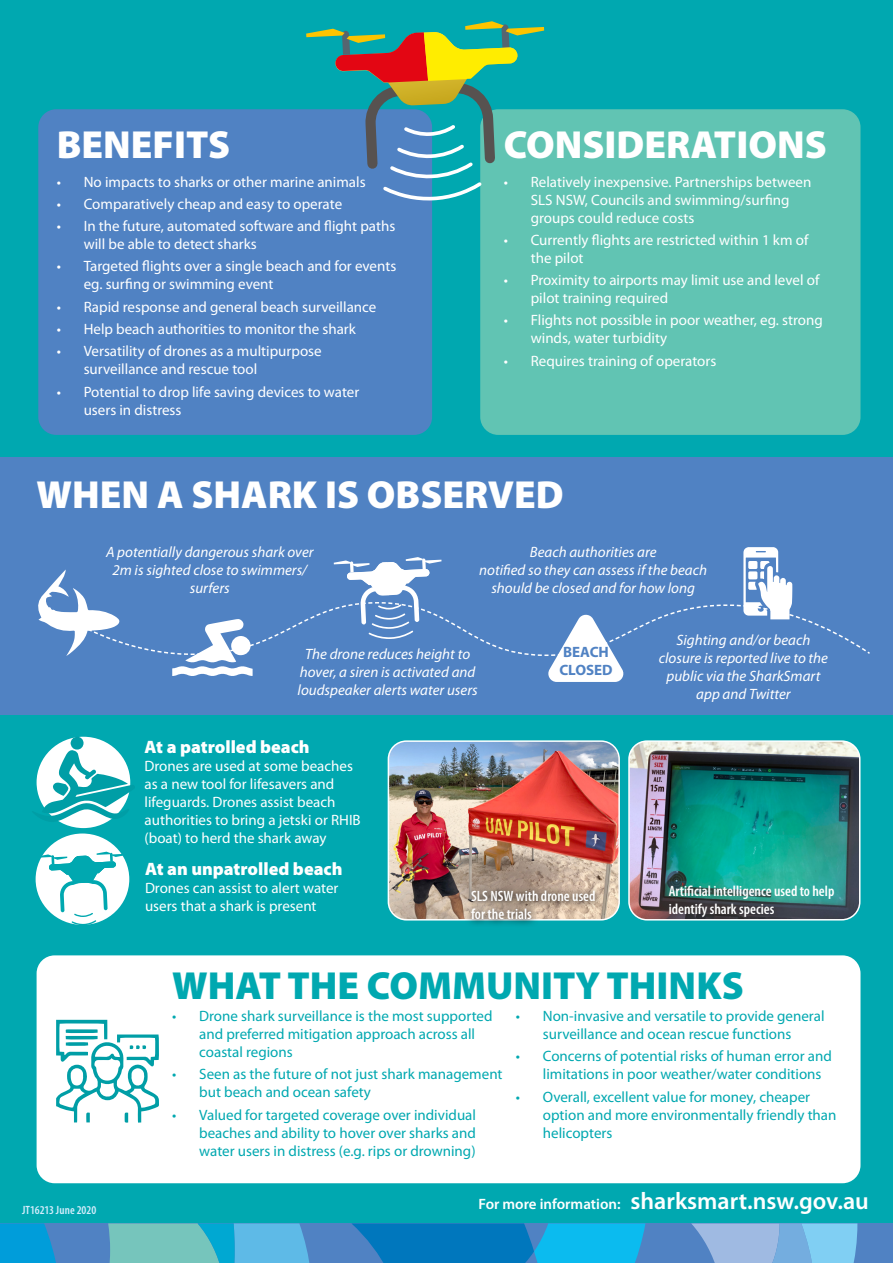
<style>
.page{position:relative;width:893px;height:1263px;background:#00a8b0}
.page>*{position:absolute;margin:0;border:0;box-sizing:border-box;transform-origin:0 0}
.t1{font:900 39.3px "Myriad Pro";color:#fff}
.t2{font:900 39.3px "Myriad Pro";color:#00a8b0}
.t3{font:600 24px "Myriad Pro";color:#fff}
.t4{font:900 18px "Myriad Pro";color:#fff}
.t5{font:15px/18px "Myriad Pro";color:#fff}
.t6{font:15px/18px "Myriad Pro";color:#00a8b0}
.t7{font:italic 15px/18px "Myriad Pro";color:#fff;text-align:center}
.t8{font:600 condensed 15px/18px "Myriad Pro";color:#fff}
.t9{font:700 15px/18px "Myriad Pro";color:#5082c3}
.t10{font:600 condensed 12px "Myriad Pro";color:#d4edfc}
.s1{font-size:15px}
</style>
<div class="page">
<div style="left:38px;top:109px;width:394px;height:326px;background:#5082c3;border-radius:18px"></div>
<div style="left:480px;top:109px;width:380px;height:326px;background:#61c4b3;border-radius:18px"></div>
<div style="left:0;top:1223px;width:893px;height:40px;background:#5082c3"></div>
<svg style="left:0;top:1223px;width:56px;height:40px;background:#089ad7"></svg>
<svg style="left:351px;top:1223px;width:294px;height:40px;background:#0d8fce"></svg>
<svg style="left:108px;top:1223px;width:202px;height:40px;background:#5ebacd"></svg>
<svg style="left:691px;top:1223px;width:166px;height:40px;background:#86b8e3"></svg>
<img style="left:629px;top:743px;width:231px;height:177px">
<div style="left:628px;top:740px;width:232px;height:180px;border:2px solid #fff;border-radius:18px"></div>
<img style="left:388px;top:743px;width:231px;height:177px">
<div style="left:388px;top:740px;width:232px;height:180px;border:2px solid #fff;border-radius:18px"></div>
<div style="left:36px;top:833px;width:93px;height:92px;background:#fff;border-radius:50%"></div>
<div style="left:37px;top:737px;width:93px;height:91px;background:#fff;border-radius:50%"></div>
<svg style="left:36px;top:737px;width:95px;height:85px"></svg>
<div style="left:37px;top:955px;width:823px;height:228px;background:#fff;border-radius:18px"></div>
<svg style="left:56px;top:1020px;width:103px;height:102px"></svg>
<div style="left:0;top:457px;width:893px;height:257px;background:#5082c3"></div>
<svg style="left:38px;top:547px;width:831px;height:135px"></svg>
<svg style="left:38px;top:852px;width:88px;height:73px"></svg>
<svg style="left:306px;top:21px;width:238px;height:182px"></svg>
<svg style="left:464px;top:883px;width:139px;height:42px;background:#9c9d8f"></svg>
<p class="t1" style="left:57px;top:118px;width:175px">BENEFITS</p>
<p class="t1" style="left:504px;top:118px;width:325px">CONSIDERATIONS</p>
<p class="t5" style="left:57px;top:172px;width:310px">• No impacts to sharks or other marine animals</p>
<p class="t5" style="left:57px;top:195px;width:287px">• Comparatively cheap and easy to operate</p>
<p class="t5" style="left:84px;top:217px;width:313px;text-indent:-27px">• In the future, automated software and flight paths will be able to detect sharks</p>
<p class="t5" style="left:84px;top:257px;width:314px;text-indent:-27px">• Targeted flights over a single beach and for events eg. surfing or swimming event</p>
<p class="t5" style="left:57px;top:297px;width:321px">• Rapid response and general beach surveillance</p>
<p class="t5" style="left:57px;top:320px;width:301px">• Help beach authorities to monitor the shark</p>
<p class="t5" style="left:84px;top:342px;width:240px;text-indent:-27px">• Versatility of drones as a multipurpose surveillance and rescue tool</p>
<p class="t5" style="left:84px;top:382px;width:277px;text-indent:-27px">• Potential to drop life saving devices to water users in distress</p>
<p class="t5" style="left:531px;top:172px;width:282px;text-indent:-27px">• Relatively inexpensive. Partnerships between<br>SLS NSW, Councils and swimming/surfing groups could reduce costs</p>
<p class="t5" style="left:531px;top:231px;width:279px;text-indent:-27px">• Currently flights are restricted within 1 km of the pilot</p>
<p class="t5" style="left:531px;top:271px;width:290px;text-indent:-27px">• Proximity to airports may limit use and level of pilot training required</p>
<p class="t5" style="left:531px;top:311px;width:293px;text-indent:-27px">• Flights not possible in poor weather, eg. strong winds, water turbidity</p>
<p class="t5" style="left:504px;top:351px;width:214px">• Requires training of operators</p>
<p class="t1" style="left:37px;top:468px;width:529px">WHEN A SHARK IS OBSERVED</p>
<p class="t7" style="left:106px;top:542px;width:209px">A potentially dangerous shark over<br>2m is sighted close to swimmers/ surfers</p>
<p class="t7" style="left:479px;top:542px;width:229px">Beach authorities are<br>notified so they can assess if the beach should be closed and for how long</p>
<p class="t7" style="left:659px;top:631px;width:171px">Sighting and/or beach closure is reported live to the public via the SharkSmart app and Twitter</p>
<p class="t9" style="left:559px;top:642px;width:55px">BEACH<br>CLOSED</p>
<p class="t7" style="left:298px;top:644px;width:182px">The drone reduces height to hover, a siren is activated and loudspeaker alerts water users</p>
<p class="t4" style="left:145px;top:735px;width:167px">At a patrolled beach</p>
<p class="t5" style="left:145px;top:757px;width:218px">Drones are used at some beaches as a new tool for lifesavers and lifeguards. Drones assist beach authorities to bring a jetski or RHIB (boat) to herd the shark away</p>
<p class="t4" style="left:145px;top:857px;width:199px">At an unpatrolled beach</p>
<p class="t5" style="left:145px;top:878px;width:195px">Drones can assist to alert water users that a shark is present</p>
<p class="t8" style="left:471px;top:887px;width:126px">SLS NSW with drone used for the trials</p>
<p class="t8" style="left:669px;top:882px;width:167px">Artificial intelligence used to help identify shark species</p>
<p class="t10" style="left:22px;top:1202px;width:76px">JT16213 June 2020</p>
<p class="t2" style="left:172px;top:959px;width:573px">WHAT THE COMMUNITY THINKS</p>
<p class="t6" style="left:199px;top:1007px;width:295px;text-indent:-27px">• Drone shark surveillance is the most supported and preferred mitigation approach across all coastal regions</p>
<p class="t6" style="left:199px;top:1065px;width:305px;text-indent:-27px">• Seen as the future of not just shark management but beach and ocean safety</p>
<p class="t6" style="left:199px;top:1105px;width:278px;text-align:justify;text-indent:-27px">• Valued for targeted coverage over individual beaches and ability to hover over sharks and water users in distress (e.g. rips or drowning)</p>
<p class="t6" style="left:516px;top:1007px;width:310px;text-align:center">• Non-invasive and versatile to provide general surveillance and ocean rescue functions</p>
<p class="t6" style="left:543px;top:1047px;width:291px;text-indent:-27px">• Concerns of potential risks of human error and limitations in poor weather/water conditions</p>
<p class="t6" style="left:543px;top:1087px;width:295px;text-indent:-27px">• Overall, excellent value for money, cheaper option and more environmentally friendly than helicopters</p>
<p class="t3" style="left:478px;top:1186px;width:392px"><span class="s1">For more information:</span> sharksmart.nsw.gov.au</p>
</div>
